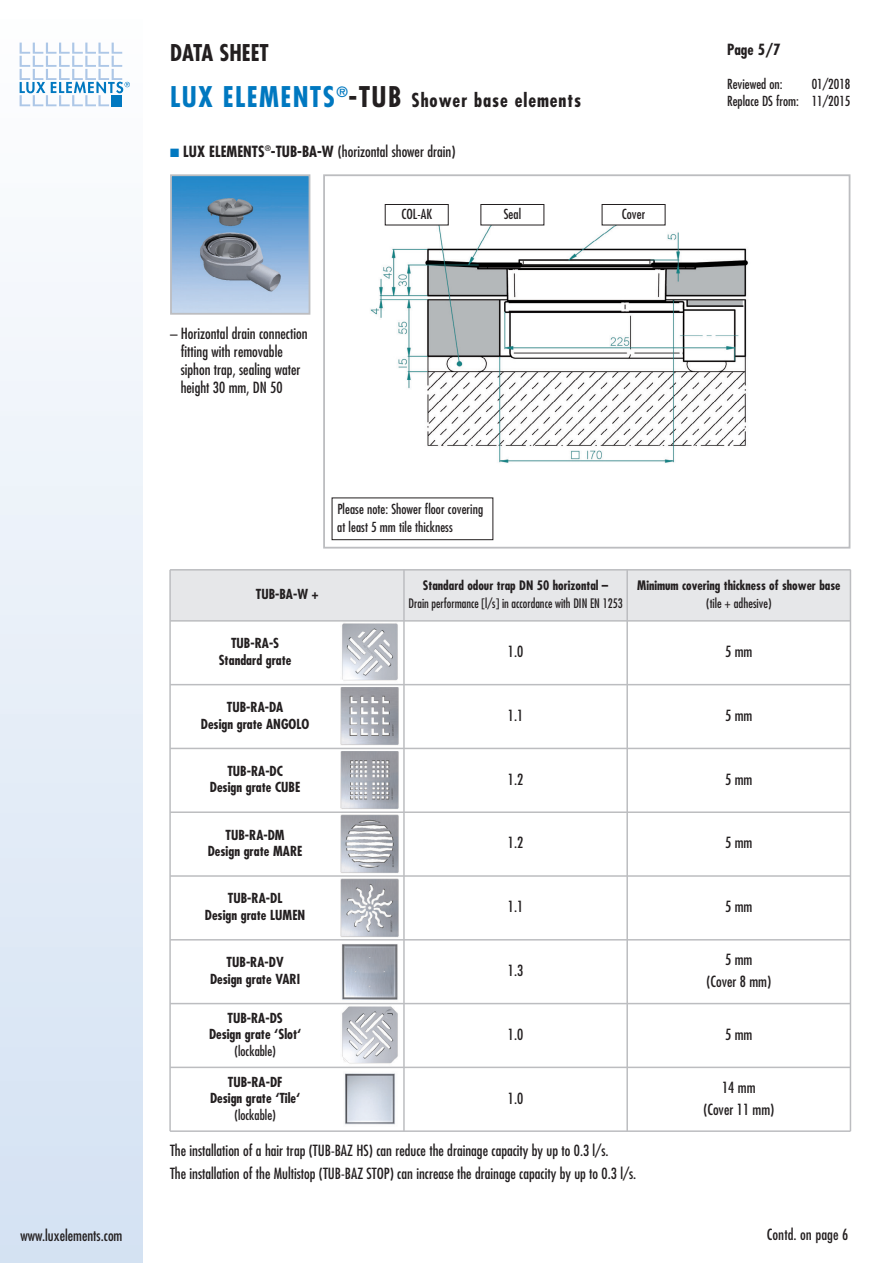
<style>
.page{position:relative;width:893px;height:1263px;background:#fff}
.page>*{position:absolute;margin:0;border:0;box-sizing:border-box;transform-origin:0 0}
.t1{font:700 condensed 22.5px "Futura";color:#231f20}
.t2{font:700 condensed 18.75px "Futura";letter-spacing:.05em;color:#231f20}
.t3{font:condensed 15px/18px "Futura";color:#231f20}
.t4{font:500 condensed 15px "Futura";color:#231f20}
.t5{font:700 condensed 15px "Futura";color:#231f20}
.t6{font:700 condensed 13.5px/16.5px "Futura";color:#231f20;text-align:center}
.t7{font:condensed 13.5px/17.2px "Futura";letter-spacing:.005em;color:#231f20;text-align:right}
.t8{font:700 condensed 12.75px "Futura";color:#231f20}
.t9{font:condensed 12.75px "Futura";color:#231f20;scale:.95 1}
.t10{font:condensed 12.75px "Futura";color:#231f20}
.s1{font-size:27.75px;color:#0078c0}
.s2{font-size:27.75px}
.s3{color:#0078c0}
.s4{font-weight:700}
</style>
<div class="page">
<div style="left:0;top:0;width:142px;height:1263px;background:linear-gradient(to bottom,#fefefe,#d4e1f3)"></div>
<svg style="left:20px;top:43px;width:110px;height:63px"></svg>
<img style="left:331px;top:204px;width:417px;height:337px">
<div style="left:323px;top:174px;width:527px;height:375px;border:2px solid #bcbdc0"></div>
<img style="left:173px;top:177px;width:134px;height:135px">
<div style="left:170px;top:174px;width:140px;height:141px;border:2px solid #bcbdc0"></div>
<div style="left:385px;top:204px;width:63px;height:21px;background:#fff"></div>
<div style="left:385px;top:204px;width:64px;height:21px;border:1px solid #231f20"></div>
<div style="left:481px;top:204px;width:63px;height:21px;background:#fff"></div>
<div style="left:480px;top:204px;width:64px;height:21px;border:1px solid #231f20"></div>
<div style="left:404px;top:570px;width:223px;height:51px;background:#e6e7e9"></div>
<div style="left:170px;top:570px;width:234px;height:51px;background:#e6e7e9"></div>
<div style="left:627px;top:570px;width:223px;height:51px;background:#e6e7e9"></div>
<svg style="left:340px;top:687px;width:1px;height:58px"></svg>
<img style="left:341px;top:687px;width:58px;height:58px">
<img style="left:345px;top:1073px;width:50px;height:52px">
<img style="left:342px;top:1006px;width:56px;height:58px">
<img style="left:342px;top:623px;width:56px;height:58px">
<img style="left:341px;top:751px;width:58px;height:58px">
<img style="left:341px;top:815px;width:58px;height:58px">
<img style="left:341px;top:878px;width:58px;height:59px">
<img style="left:341px;top:944px;width:57px;height:56px">
<hr style="left:170px;top:569px;width:680px;height:2px;background:#bcbdc0">
<hr style="left:170px;top:620px;width:680px;height:2px;background:#bcbdc0">
<hr style="left:170px;top:684px;width:680px;height:1px;background:#bcbdc0">
<hr style="left:170px;top:748px;width:680px;height:1px;background:#bcbdc0">
<hr style="left:170px;top:811px;width:680px;height:2px;background:#bcbdc0">
<hr style="left:170px;top:875px;width:680px;height:2px;background:#bcbdc0">
<hr style="left:170px;top:939px;width:680px;height:1px;background:#bcbdc0">
<hr style="left:170px;top:1003px;width:680px;height:1px;background:#bcbdc0">
<hr style="left:170px;top:1066px;width:680px;height:2px;background:#bcbdc0">
<hr style="left:170px;top:1130px;width:680px;height:2px;background:#bcbdc0">
<hr style="left:169px;top:570px;width:2px;height:561px;background:#bcbdc0">
<hr style="left:403px;top:570px;width:2px;height:561px;background:#bcbdc0">
<hr style="left:626px;top:570px;width:2px;height:561px;background:#bcbdc0">
<hr style="left:850px;top:570px;width:1px;height:561px;background:#bcbdc0">
<div style="left:602px;top:204px;width:63px;height:21px;background:#fff"></div>
<div style="left:602px;top:204px;width:63px;height:21px;border:1px solid #231f20"></div>
<div style="left:332px;top:498px;width:161px;height:42px;background:#fff"></div>
<div style="left:332px;top:497px;width:161px;height:43px;border:1px solid #231f20"></div>
<h1 class="t1" style="left:170px;top:42px;width:100px">DATA SHEET</h1>
<p class="t5" style="left:727px;top:43px;width:55px">Page 5/7</p>
<p class="t7" style="left:727px;top:76px;width:57px">Reviewed on:</p>
<p class="t7" style="left:727px;top:76px;width:125px">01/2018<br>Replace DS from: 11/2015</p>
<p class="t2" style="left:170px;top:92px;width:413px"><span class="s1">LUX ELEMENTS</span><sup>®</sup><span class="s2">-TUB</span> Shower base elements</p>
<p class="t3" style="left:170px;top:143px;width:287px"><span class="s3">■</span> <span class="s4">LUX ELEMENTS</span><sup>®</sup><span class="s4">-TUB-BA-W</span> (horizontal shower drain)</p>
<p class="t7" style="left:401px;top:206px;width:32px">COL-AK</p>
<p class="t7" style="left:504px;top:206px;width:19px">Seal</p>
<p class="t3" style="left:181px;top:325px;width:128px;text-indent:-11px">– Horizontal drain connection fitting with removable siphon trap, sealing water height 30 mm, DN 50</p>
<p class="t7" style="left:337px;top:501px;width:147px;line-height:18px;text-align:left">Please note: Shower floor covering at least 5 mm tile thickness</p>
<p class="t7" style="left:622px;top:206px;width:25px">Cover</p>
<p class="t6" style="left:256px;top:587px;width:64px">TUB-BA-W +</p>
<p class="t6" style="left:219px;top:636px;width:74px">TUB-RA-S<br>Standard grate</p>
<p class="t6" style="left:201px;top:700px;width:110px">TUB-RA-DA<br>Design grate ANGOLO</p>
<p class="t6" style="left:210px;top:764px;width:92px">TUB-RA-DC<br>Design grate CUBE</p>
<p class="t6" style="left:208px;top:828px;width:96px">TUB-RA-DM<br>Design grate MARE</p>
<p class="t6" style="left:205px;top:891px;width:102px">TUB-RA-DL<br>Design grate LUMEN</p>
<p class="t6" style="left:210px;top:955px;width:92px">TUB-RA-DV<br>Design grate VARI</p>
<p class="t6" style="left:209px;top:1011px;width:94px">TUB-RA-DS<br>Design grate ‘Slot‘</p>
<p class="t7" style="left:234px;top:1043px;width:43px">(lockable)</p>
<p class="t6" style="left:210px;top:1074px;width:92px">TUB-RA-DF<br>Design grate ‘Tile‘</p>
<p class="t7" style="left:234px;top:1107px;width:43px">(lockable)</p>
<p class="t8" style="left:423px;top:580px;width:187px">Standard odour trap DN 50 horizontal –</p>
<p class="t9" style="left:408px;top:597px;width:227px">Drain performance [l/s] in accordance with DIN EN 1253</p>
<p class="t8" style="left:637px;top:580px;width:205px">Minimum covering thickness of shower base</p>
<p class="t10" style="left:706px;top:597px;width:67px">(tile + adhesive)</p>
<p class="t3" style="left:508px;top:643px;width:17px">1.0</p>
<p class="t3" style="left:725px;top:643px;width:29px">5 mm</p>
<p class="t3" style="left:508px;top:707px;width:17px">1.1</p>
<p class="t3" style="left:725px;top:707px;width:29px">5 mm</p>
<p class="t3" style="left:508px;top:771px;width:17px">1.2</p>
<p class="t3" style="left:725px;top:771px;width:29px">5 mm</p>
<p class="t3" style="left:508px;top:835px;width:17px">1.2</p>
<p class="t3" style="left:725px;top:835px;width:29px">5 mm</p>
<p class="t3" style="left:508px;top:898px;width:17px">1.1</p>
<p class="t3" style="left:725px;top:898px;width:29px">5 mm</p>
<p class="t3" style="left:508px;top:962px;width:17px">1.3</p>
<p class="t3" style="left:706px;top:949px;width:66px;line-height:22.2px;text-align:center">5 mm<br>(Cover 8 mm)</p>
<p class="t3" style="left:508px;top:1026px;width:17px">1.0</p>
<p class="t3" style="left:725px;top:1026px;width:29px">5 mm</p>
<p class="t3" style="left:508px;top:1090px;width:17px">1.0</p>
<p class="t3" style="left:703px;top:1077px;width:73px;line-height:22.2px;text-align:center">14 mm<br>(Cover 11 mm)</p>
<p class="t3" style="left:170px;top:1140px;width:468px;line-height:22.2px">The installation of a hair trap (TUB-BAZ HS) can reduce the drainage capacity by up to 0.3 l/s.<br>The installation of the Multistop (TUB-BAZ STOP) can increase the drainage capacity by up to 0.3 l/s.</p>
<p class="t3" style="left:21px;top:1227px;width:103px">www.luxelements.com</p>
<p class="t4" style="left:767px;top:1226px;width:83px">Contd. on page 6</p>
</div>
